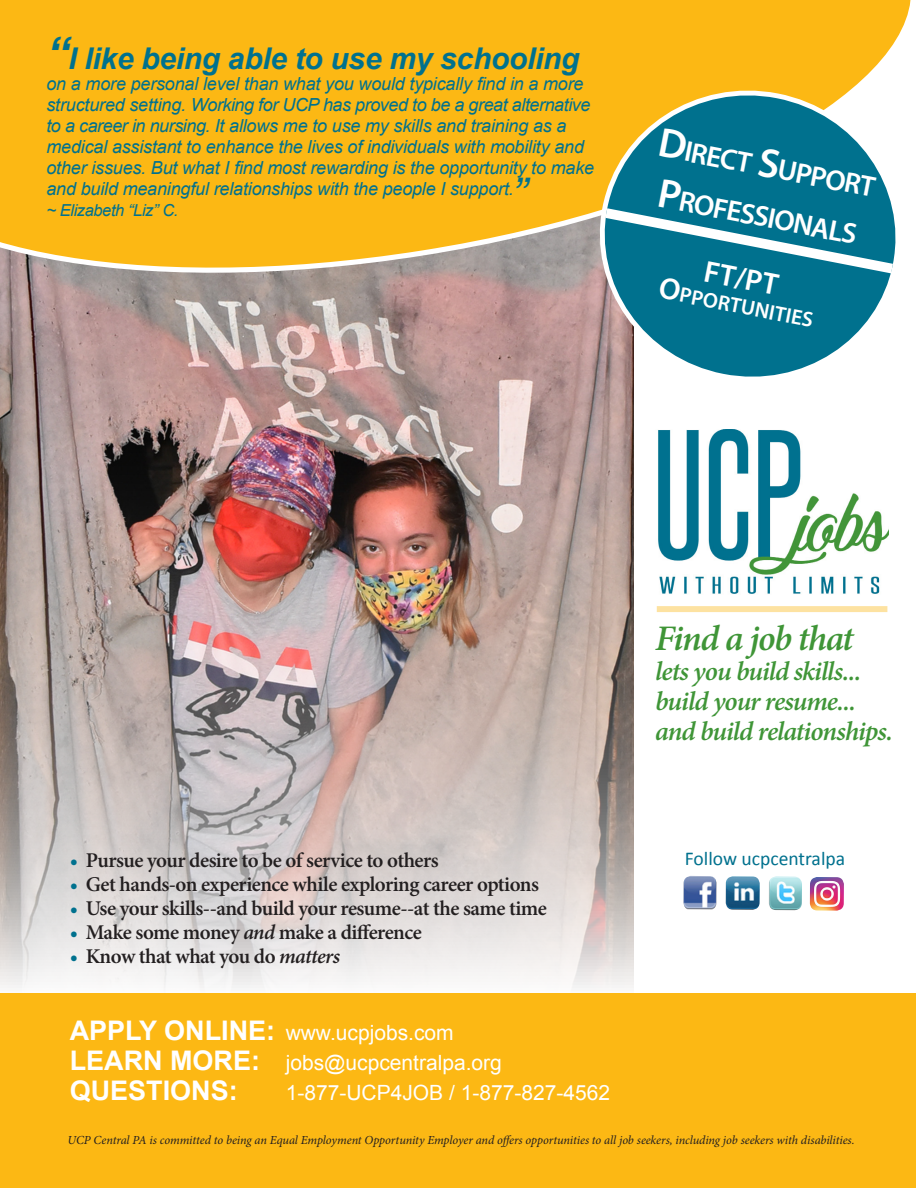
<style>
.page{position:relative;width:918px;height:1188px;background:#fff}
.page>*{position:absolute;margin:0;border:0;box-sizing:border-box;transform-origin:0 0}
.t1{font:italic 45px "Arial";color:#00718e}
.t2{font:italic 600 36px "Minion Pro";letter-spacing:-.035em;color:#3f9537}
.t3{font:600 30.45px "Myriad Pro";color:#fff}
.t4{font:italic 700 30px "Arial";letter-spacing:-.01em;color:#00718e}
.t5{font:600 28.95px "Myriad Pro";color:#fff}
.t6{font:italic 600 27px "Minion Pro";letter-spacing:-.035em;color:#3f9537}
.t7{font:700 27px "Arial";color:#fff}
.t8{font:600 21.3px "Myriad Pro";color:#fff}
.t9{font:600 21px "Minion Pro";letter-spacing:-.025em;color:#231f20}
.t10{font:21px "Arial";color:#fff}
.t11{font:19.65px "Calibri";color:#00718e}
.t12{font:italic 18px/21px "Arial";letter-spacing:-.01em;color:#00718e}
.t13{font:italic 16.5px "Arial";letter-spacing:-.025em;color:#00718e}
.t14{font:italic 12.3px "Minion Pro";letter-spacing:-.01em;color:#231f20}
.s1{font-size:45px}
.s2{font-size:41.4px}
.s3{font-size:30.45px}
.s4{color:#00718e}
.s5{font-style:italic}
.s6{font-weight:700;font-size:27px}
</style>
<div class="page">
<img style="left:0;top:299px;width:633px;height:695px">
<div style="left:0;top:994px;width:915px;height:194px;background:#fcb814"></div>
<img style="left:683px;top:876px;width:34px;height:34px">
<img style="left:726px;top:876px;width:34px;height:34px">
<img style="left:769px;top:877px;width:33px;height:33px">
<img style="left:810px;top:877px;width:34px;height:34px">
<svg style="left:0;top:0;width:911px;height:299px;background:#f1b527"></svg>
<svg style="left:584px;top:75px;width:327px;height:317px"></svg>
<svg style="left:595px;top:202px;width:308px;height:78px"></svg>
<img style="left:658px;top:429px;width:231px;height:165px">
<div style="left:657px;top:606px;width:230px;height:6px;background:#fde2a1"></div>
<p class="t4" style="left:46px;top:38px;width:535px"><span class="s1">“</span>I like being able to use my schooling</p>
<p class="t12" style="left:46px;top:73px;width:549px">on a more personal level than what you would typically find in a more structured setting. Working for UCP has proved to be a great alternative to a career in nursing. It allows me to use my skills and training as a medical assistant to enhance the lives of individuals with mobility and other issues. But what I find most rewarding is the opportunity to make and build meaningful relationships with the people I support.</p>
<p class="t13" style="left:46px;top:199px;width:133px">~ Elizabeth “Liz” C.</p>
<p class="t1" style="left:512px;top:165px;width:16px">”</p>
<p class="t5" style="left:662px;top:128px;width:222px;rotate:11deg"><span class="s2">D</span>irect <span class="s2">S</span>upport</p>
<p class="t5" style="left:661px;top:178px;width:204px;rotate:11deg"><span class="s2">P</span>rofess ionals</p>
<p class="t3" style="left:708px;top:252px;width:76px;rotate:11deg">FT/PT</p>
<p class="t8" style="left:661px;top:277px;width:158px;rotate:11deg"><span class="s3">O</span>pportunities</p>
<p class="t9" style="left:70px;top:846px;width:371px"><span class="s4">•</span> Pursue your desire to be of service to others</p>
<p class="t9" style="left:70px;top:870px;width:471px"><span class="s4">•</span> Get hands-on experience while exploring career options</p>
<p class="t9" style="left:70px;top:894px;width:479px"><span class="s4">•</span> Use your skills--and build your resume--at the same time</p>
<p class="t9" style="left:70px;top:918px;width:354px"><span class="s4">•</span> Make some money <span class="s5">and</span> make a difference</p>
<p class="t9" style="left:70px;top:942px;width:272px"><span class="s4">•</span> Know that what you do <span class="s5">matters</span></p>
<p class="t10" style="left:70px;top:1018px;width:386px"><span class="s6">APPLY ONLINE:</span> www.ucpjobs.com</p>
<p class="t10" style="left:70px;top:1048px;width:434px"><span class="s6">LEARN MORE:</span> jobs@ucpcentralpa.org</p>
<p class="t7" style="left:70px;top:1071px;width:170px">QUESTIONS:</p>
<p class="t10" style="left:286px;top:1078px;width:326px">1-877-UCP4JOB / 1-877-827-4562</p>
<p class="t2" style="left:655px;top:613px;width:200px">Find a job that</p>
<p class="t6" style="left:655px;top:652px;width:208px">lets you build skills...</p>
<p class="t6" style="left:655px;top:682px;width:202px">build your resume...</p>
<p class="t6" style="left:655px;top:712px;width:239px">and build relationships.</p>
<p class="t11" style="left:685px;top:845px;width:162px">Follow ucpcentralpa</p>
<p class="t14" style="left:67px;top:1132px;width:789px">UCP Central PA is committed to being an Equal Employment Opportunity Employer and offers opportunities to all job seekers, including job seekers with disabilities.</p>
</div>
